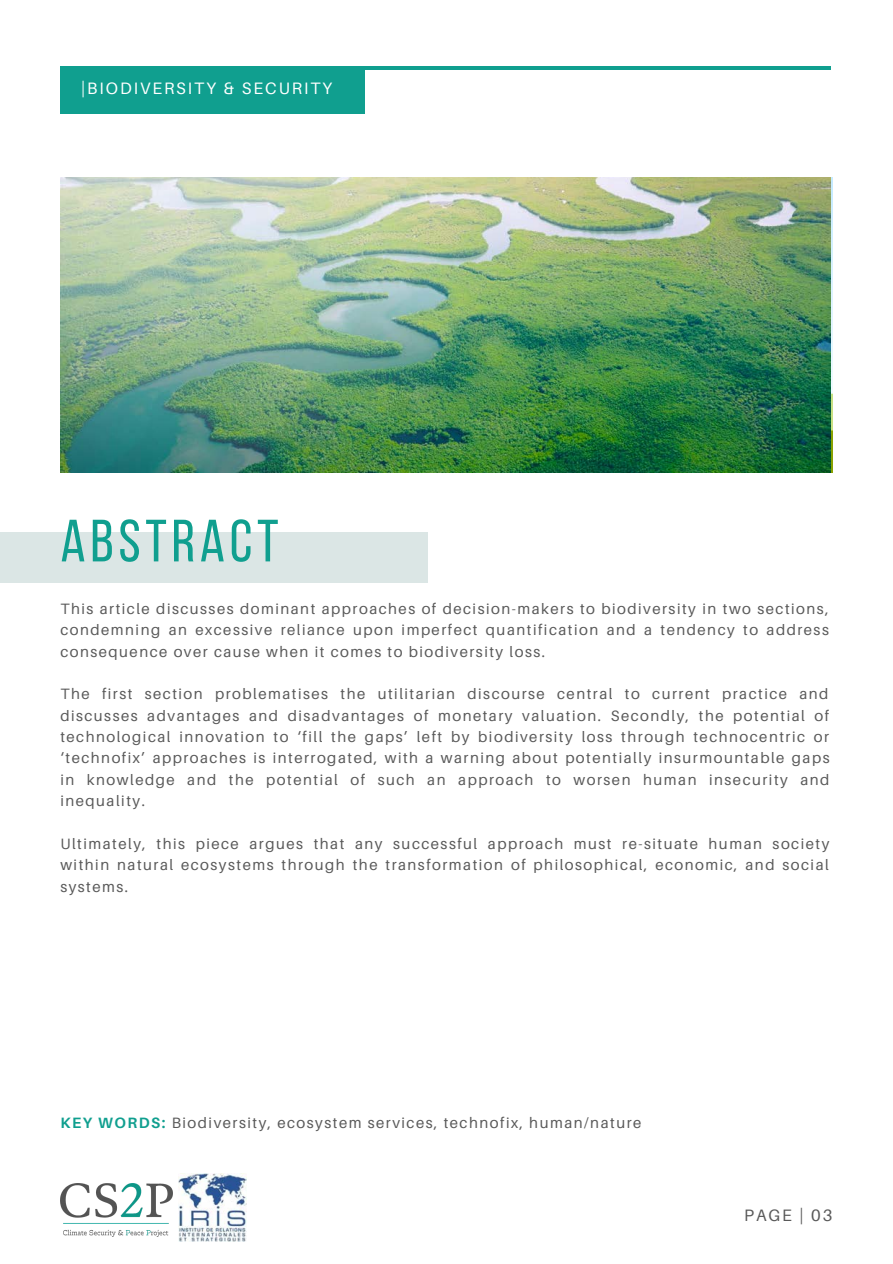
<style>
.page{position:relative;width:893px;height:1264px;background:#fff}
.page>*{position:absolute;margin:0;border:0;box-sizing:border-box;transform-origin:0 0}
.t1{font:59.55px "Bebas Neue";letter-spacing:.08em;color:#109f8f}
.t2{font:16.5px "Aileron";letter-spacing:.12em;color:#fff}
.t3{font:16.5px "Aileron";letter-spacing:.12em;color:#595959}
.t4{font:15px/21.3px "Aileron";letter-spacing:.1em;color:#595959;text-align:justify}
.s1{font-weight:700;color:#109f8f}
</style>
<div class="page">
<div style="left:0;top:532px;width:428px;height:51px;background:#dbe6e5"></div>
<hr style="left:60px;top:66px;width:770px;height:4px;background:#109f8f">
<div style="left:60px;top:66px;width:305px;height:47px;background:#109f8f"></div>
<img style="left:60px;top:1183px;width:113px;height:52px">
<img style="left:178px;top:1173px;width:68px;height:68px">
<img style="left:60px;top:177px;width:770px;height:296px">
<p class="t2" style="left:81px;top:78px;width:252px">|BIODIVERSITY &amp; SECURITY</p>
<h1 class="t1" style="left:60px;top:516px;width:219px">ABSTRACT</h1>
<p class="t4" style="left:60px;top:597px;width:770px">This article discusses dominant approaches of decision-makers to biodiversity in two sections, condemning an excessive reliance upon imperfect quantification and a tendency to address consequence over cause when it comes to biodiversity loss.</p>
<p class="t4" style="left:60px;top:683px;width:770px">The first section problematises the utilitarian discourse central to current practice and discusses advantages and disadvantages of monetary valuation. Secondly, the potential of technological innovation to ‘fill the gaps’ left by biodiversity loss through technocentric or ‘technofix’ approaches is interrogated, with a warning about potentially insurmountable gaps in knowledge and the potential of such an approach to worsen human insecurity and inequality.</p>
<p class="t4" style="left:60px;top:832px;width:770px">Ultimately, this piece argues that any successful approach must re-situate human society within natural ecosystems through the transformation of philosophical, economic, and social systems.</p>
<p class="t4" style="left:60px;top:1111px;width:582px"><span class="s1">KEY WORDS:</span> Biodiversity, ecosystem services, technofix, human/nature</p>
<p class="t3" style="left:744px;top:1205px;width:90px">PAGE | 03</p>
</div>
